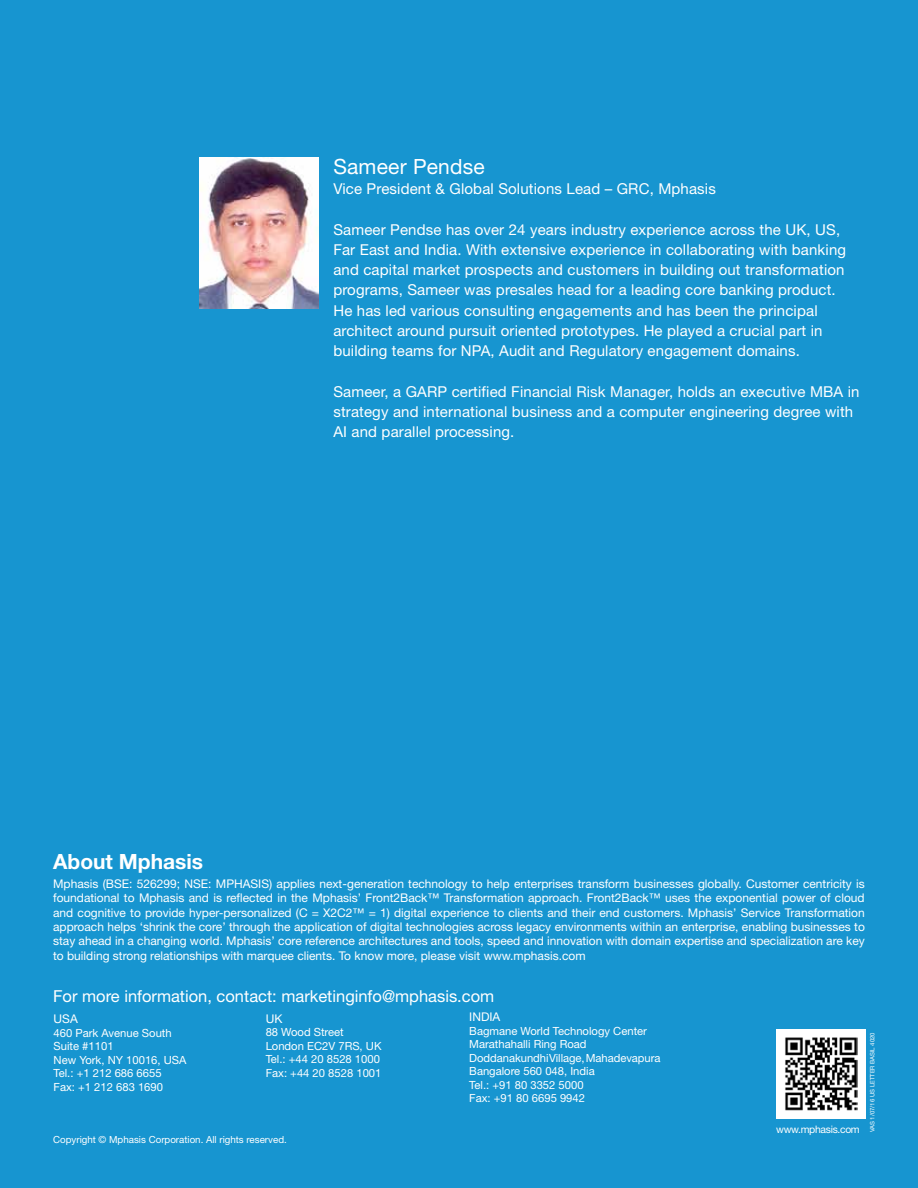
<style>
.page{position:relative;width:918px;height:1188px;background:#1795d0}
.page>*{position:absolute;margin:0;border:0;box-sizing:border-box;transform-origin:0 0}
.t1{font:21px "Helvetica Neue";letter-spacing:.01em;color:#fff}
.t2{font:700 21px "Helvetica Neue LT Std";color:#fff}
.t3{font:16.5px "Helvetica Neue";color:#fff}
.t4{font:15px/20.2px "Helvetica Neue";letter-spacing:.01em;color:#fff}
.t5{font:12px/14.4px "Helvetica Neue LT Std";color:#fff;text-align:justify}
.t6{font:12px "Helvetica Neue";color:#fff}
.t7{font:11.25px/13.5px "Helvetica Neue";color:#fff}
.t8{font:10.35px "Helvetica Neue";letter-spacing:-.03em;color:#fff}
.t9{font:9.75px "Helvetica Neue";color:#fff}
.t10{font:6px "Helvetica Neue";color:#fff}
</style>
<div class="page">
<div style="left:776px;top:1029px;width:89px;height:89px;background:#fff"></div>
<img style="left:785px;top:1037px;width:73px;height:73px">
<img style="left:200px;top:157px;width:118px;height:152px">
<h1 class="t1" style="left:333px;top:154px;width:153px">Sameer Pendse</h1>
<p class="t4" style="left:333px;top:178px;width:384px">Vice President &amp; Global Solutions Lead – GRC, Mphasis</p>
<p class="t4" style="left:333px;top:219px;width:514px">Sameer Pendse has over 24 years industry experience across the UK, US, Far East and India. With extensive experience in collaborating with banking and capital market prospects and customers in building out transformation programs, Sameer was presales head for a leading core banking product.<br>He has led various consulting engagements and has been the principal architect around pursuit oriented prototypes. He played a crucial part in building teams for NPA, Audit and Regulatory engagement domains.</p>
<p class="t4" style="left:333px;top:381px;width:528px">Sameer, a GARP certified Financial Risk Manager, holds an executive MBA in strategy and international business and a computer engineering degree with<br>AI and parallel processing.</p>
<h1 class="t2" style="left:53px;top:849px;width:152px">About Mphasis</h1>
<p class="t5" style="left:53px;top:876px;width:813px">Mphasis (BSE: 526299; NSE: MPHASIS) applies next-generation technology to help enterprises transform businesses globally. Customer centricity is foundational to Mphasis and is reflected in the Mphasis’ Front2Back™ Transformation approach. Front2Back™ uses the exponential power of cloud and cognitive to provide hyper-personalized (C = X2C2™ = 1) digital experience to clients and their end customers. Mphasis’ Service Transformation approach helps ‘shrink the core’ through the application of digital technologies across legacy environments within an enterprise, enabling businesses to stay ahead in a changing world. Mphasis’ core reference architectures and tools, speed and innovation with domain expertise and specialization are key to building strong relationships with marquee clients. To know more, please visit www.mphasis.com</p>
<h2 class="t3" style="left:53px;top:986px;width:443px">For more information, contact: marketinginfo@mphasis.com</h2>
<p class="t6" style="left:54px;top:1012px;width:26px">USA</p>
<p class="t7" style="left:54px;top:1026px;width:134px">460 Park Avenue South<br>Suite #1101<br>New York, NY 10016, USA<br>Tel.: +1 212 686 6655<br>Fax: +1 212 683 1690</p>
<p class="t6" style="left:469px;top:1010px;width:33px">INDIA</p>
<p class="t7" style="left:469px;top:1024px;width:193px">Bagmane World Technology Center<br>Marathahalli Ring Road<br>Doddanakundhi Village, Mahadevapura<br>Bangalore 560 048, India<br>Tel.: +91 80 3352 5000<br>Fax: +91 80 6695 9942</p>
<p class="t6" style="left:266px;top:1011px;width:18px">UK</p>
<p class="t7" style="left:266px;top:1025px;width:117px">88 Wood Street<br>London EC2V 7RS, UK<br>Tel.: +44 20 8528 1000<br>Fax: +44 20 8528 1001</p>
<p class="t9" style="left:53px;top:1134px;width:235px">Copyright © Mphasis Corporation. All rights reserved.</p>
<p class="t8" style="left:776px;top:1123px;width:85px">www.mphasis.com</p>
<p class="t10" style="left:869px;top:1132px;width:102px;rotate:-90deg">VAS 1/07/16 US LETTER BASIL 4020</p>
</div>
